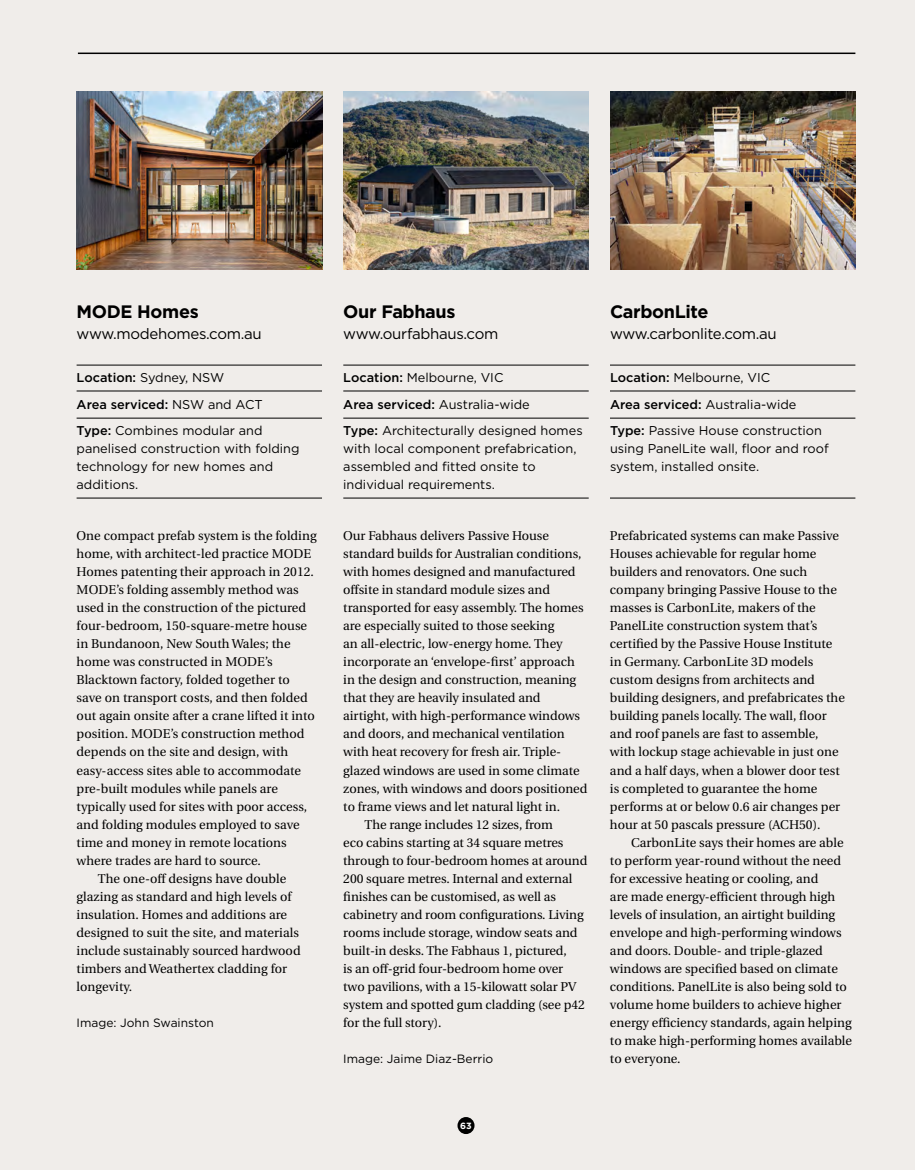
<style>
.page{position:relative;width:915px;height:1170px;background:#fff}
.page>*{position:absolute;margin:0;border:0;box-sizing:border-box;transform-origin:0 0}
.t1{font:700 18px "Gotham";letter-spacing:-.02em;color:#000}
.t2{font:15px "Gotham";letter-spacing:-.02em;color:#000}
.t3{font:12.75px/18px "Heuristica";color:#000}
.t4{font:12.75px/26.5px "Gotham";color:#000}
.t5{font:12px "Gotham";color:#000}
.t6{font:700 9px "Gotham";color:#fff}
.s1{font-weight:500}
</style>
<div class="page">
<div style="left:0;top:0;width:914px;height:1169px;background:#f0edea"></div>
<div style="left:457px;top:1116px;width:17px;height:17px;background:#000;border-radius:50%"></div>
<hr style="left:78px;top:53px;width:777px;height:1px;background:#000">
<hr style="left:343px;top:365px;width:245px;height:1px;background:#000">
<hr style="left:343px;top:391px;width:245px;height:1px;background:#000">
<hr style="left:343px;top:418px;width:245px;height:1px;background:#000">
<hr style="left:343px;top:498px;width:245px;height:1px;background:#000">
<img style="left:343px;top:92px;width:245px;height:177px">
<hr style="left:77px;top:365px;width:245px;height:1px;background:#000">
<hr style="left:77px;top:391px;width:245px;height:1px;background:#000">
<hr style="left:77px;top:418px;width:245px;height:1px;background:#000">
<hr style="left:77px;top:498px;width:245px;height:1px;background:#000">
<img style="left:77px;top:92px;width:245px;height:177px">
<hr style="left:609px;top:365px;width:246px;height:1px;background:#000">
<hr style="left:609px;top:391px;width:246px;height:1px;background:#000">
<hr style="left:609px;top:418px;width:246px;height:1px;background:#000">
<hr style="left:609px;top:498px;width:246px;height:1px;background:#000">
<img style="left:610px;top:92px;width:245px;height:177px">
<h1 class="t1" style="left:77px;top:301px;width:124px">MODE Homes</h1>
<p class="t2" style="left:77px;top:324px;width:186px">www.modehomes.com.au</p>
<p class="t4" style="left:77px;top:364px;width:188px"><span class="s1">Location:</span> Sydney, NSW<br><span class="s1">Area serviced:</span> NSW and ACT<br><span class="s1">Type:</span> Combines modular and</p>
<p class="t4" style="left:77px;top:439px;width:224px;line-height:18px">panelised construction with folding technology for new homes and additions.</p>
<p class="t3" style="left:77px;top:527px;width:241px">One compact prefab system is the folding</p>
<p class="t3" style="left:77px;top:545px;width:236px">home, with architect-led practice MODE</p>
<p class="t3" style="left:77px;top:563px;width:239px">Homes patenting their approach in 2012.</p>
<p class="t3" style="left:77px;top:581px;width:223px">MODE’s folding assembly method was</p>
<p class="t3" style="left:77px;top:599px;width:231px">used in the construction of the pictured</p>
<p class="t3" style="left:77px;top:617px;width:232px">four-bedroom, 150-square-metre house</p>
<p class="t3" style="left:77px;top:635px;width:215px">in Bundanoon, New South Wales; the</p>
<p class="t3" style="left:77px;top:653px;width:197px">home was constructed in MODE’s</p>
<p class="t3" style="left:77px;top:671px;width:215px">Blacktown factory, folded together to</p>
<p class="t3" style="left:77px;top:689px;width:232px">save on transport costs, and then folded</p>
<p class="t3" style="left:77px;top:707px;width:240px">out again onsite after a crane lifted it into</p>
<p class="t3" style="left:77px;top:725px;width:229px">position. MODE’s construction method</p>
<p class="t3" style="left:77px;top:743px;width:213px">depends on the site and design, with</p>
<p class="t3" style="left:77px;top:761px;width:226px">easy-access sites able to accommodate</p>
<p class="t3" style="left:77px;top:779px;width:203px">pre-built modules while panels are</p>
<p class="t3" style="left:77px;top:797px;width:232px">typically used for sites with poor access,</p>
<p class="t3" style="left:77px;top:815px;width:224px">and folding modules employed to save</p>
<p class="t3" style="left:77px;top:833px;width:211px">time and money in remote locations</p>
<p class="t3" style="left:77px;top:851px;width:186px">where trades are hard to source.</p>
<p class="t3" style="left:98px;top:869px;width:190px">The one-off designs have double</p>
<p class="t3" style="left:77px;top:887px;width:216px">glazing as standard and high levels of</p>
<p class="t3" style="left:77px;top:905px;width:212px">insulation. Homes and additions are</p>
<p class="t3" style="left:77px;top:923px;width:224px">designed to suit the site, and materials</p>
<p class="t3" style="left:77px;top:941px;width:225px">include sustainably sourced hardwood</p>
<p class="t3" style="left:77px;top:959px;width:212px">timbers and Weathertex cladding for</p>
<p class="t3" style="left:77px;top:977px;width:57px">longevity.</p>
<p class="t5" style="left:77px;top:1014px;width:139px">Image: John Swainston</p>
<h1 class="t1" style="left:343px;top:301px;width:114px">Our Fabhaus</h1>
<p class="t2" style="left:343px;top:324px;width:156px">www.ourfabhaus.com</p>
<p class="t4" style="left:343px;top:364px;width:241px"><span class="s1">Location:</span> Melbourne, VIC<br><span class="s1">Area serviced:</span> Australia-wide<br><span class="s1">Type:</span> Architecturally designed homes</p>
<p class="t4" style="left:343px;top:439px;width:235px;line-height:18px">with local component prefabrication, assembled and fitted onsite to individual requirements.</p>
<p class="t3" style="left:343px;top:527px;width:207px">Our Fabhaus delivers Passive House</p>
<p class="t3" style="left:343px;top:545px;width:240px">standard builds for Australian conditions,</p>
<p class="t3" style="left:343px;top:563px;width:234px">with homes designed and manufactured</p>
<p class="t3" style="left:343px;top:581px;width:208px">offsite in standard module sizes and</p>
<p class="t3" style="left:343px;top:599px;width:242px">transported for easy assembly. The homes</p>
<p class="t3" style="left:343px;top:617px;width:212px">are especially suited to those seeking</p>
<p class="t3" style="left:343px;top:635px;width:221px">an all-electric, low-energy home. They</p>
<p class="t3" style="left:343px;top:653px;width:233px">incorporate an ‘envelope-first’ approach</p>
<p class="t3" style="left:343px;top:671px;width:234px">in the design and construction, meaning</p>
<p class="t3" style="left:343px;top:689px;width:199px">that they are heavily insulated and</p>
<p class="t3" style="left:343px;top:707px;width:238px">airtight, with high-performance windows</p>
<p class="t3" style="left:343px;top:725px;width:223px">and doors, and mechanical ventilation</p>
<p class="t3" style="left:343px;top:743px;width:219px">with heat recovery for fresh air. Triple-</p>
<p class="t3" style="left:343px;top:761px;width:238px">glazed windows are used in some climate</p>
<p class="t3" style="left:343px;top:779px;width:245px">zones, with windows and doors positioned</p>
<p class="t3" style="left:343px;top:797px;width:218px">to frame views and let natural light in.</p>
<p class="t3" style="left:364px;top:815px;width:190px">The range includes 12 sizes, from</p>
<p class="t3" style="left:343px;top:833px;width:221px">eco cabins starting at 34 square metres</p>
<p class="t3" style="left:343px;top:851px;width:245px">through to four-bedroom homes at around</p>
<p class="t3" style="left:343px;top:869px;width:230px">200 square metres. Internal and external</p>
<p class="t3" style="left:343px;top:887px;width:214px">finishes can be customised, as well as</p>
<p class="t3" style="left:343px;top:905px;width:242px">cabinetry and room configurations. Living</p>
<p class="t3" style="left:343px;top:923px;width:236px">rooms include storage, window seats and</p>
<p class="t3" style="left:343px;top:941px;width:225px">built-in desks. The Fabhaus 1, pictured,</p>
<p class="t3" style="left:343px;top:959px;width:221px">is an off-grid four-bedroom home over</p>
<p class="t3" style="left:343px;top:977px;width:234px">two pavilions, with a 15-kilowatt solar PV</p>
<p class="t3" style="left:343px;top:995px;width:243px">system and spotted gum cladding (see p42</p>
<p class="t3" style="left:343px;top:1013px;width:100px">for the full story).</p>
<p class="t5" style="left:343px;top:1050px;width:151px">Image: Jaime Diaz-Berrio</p>
<p class="t6" style="left:460px;top:1120px;width:13px">63</p>
<h1 class="t1" style="left:609px;top:301px;width:100px">CarbonLite</h1>
<p class="t2" style="left:609px;top:324px;width:168px">www.carbonlite.com.au</p>
<p class="t4" style="left:609px;top:364px;width:213px"><span class="s1">Location:</span> Melbourne, VIC<br><span class="s1">Area serviced:</span> Australia-wide<br><span class="s1">Type:</span> Passive House construction</p>
<p class="t4" style="left:609px;top:439px;width:220px;line-height:18px">using PanelLite wall, floor and roof system, installed onsite.</p>
<p class="t3" style="left:609px;top:527px;width:236px">Prefabricated systems can make Passive Houses achievable for regular home builders and renovators. One such company bringing Passive House to the masses is CarbonLite, makers of the PanelLite construction system that’s certified by the Passive House Institute in Germany. CarbonLite 3D models custom designs from architects and building designers, and prefabricates the building panels locally. The wall, floor and roof panels are fast to assemble, with lockup stage achievable in just one and a half days, when a blower door test is completed to guarantee the home performs at or below 0.6 air changes per hour at 50 pascals pressure (ACH50).</p>
<p class="t3" style="left:609px;top:833px;width:243px;text-indent:21px">CarbonLite says their homes are able to perform year-round without the need for excessive heating or cooling, and<br>are made energy-efficient through high levels of insulation, an airtight building envelope and high-performing windows and doors. Double- and triple-glazed windows are specified based on climate conditions. PanelLite is also being sold to volume home builders to achieve higher energy efficiency standards, again helping to make high-performing homes available to everyone.</p>
</div>
